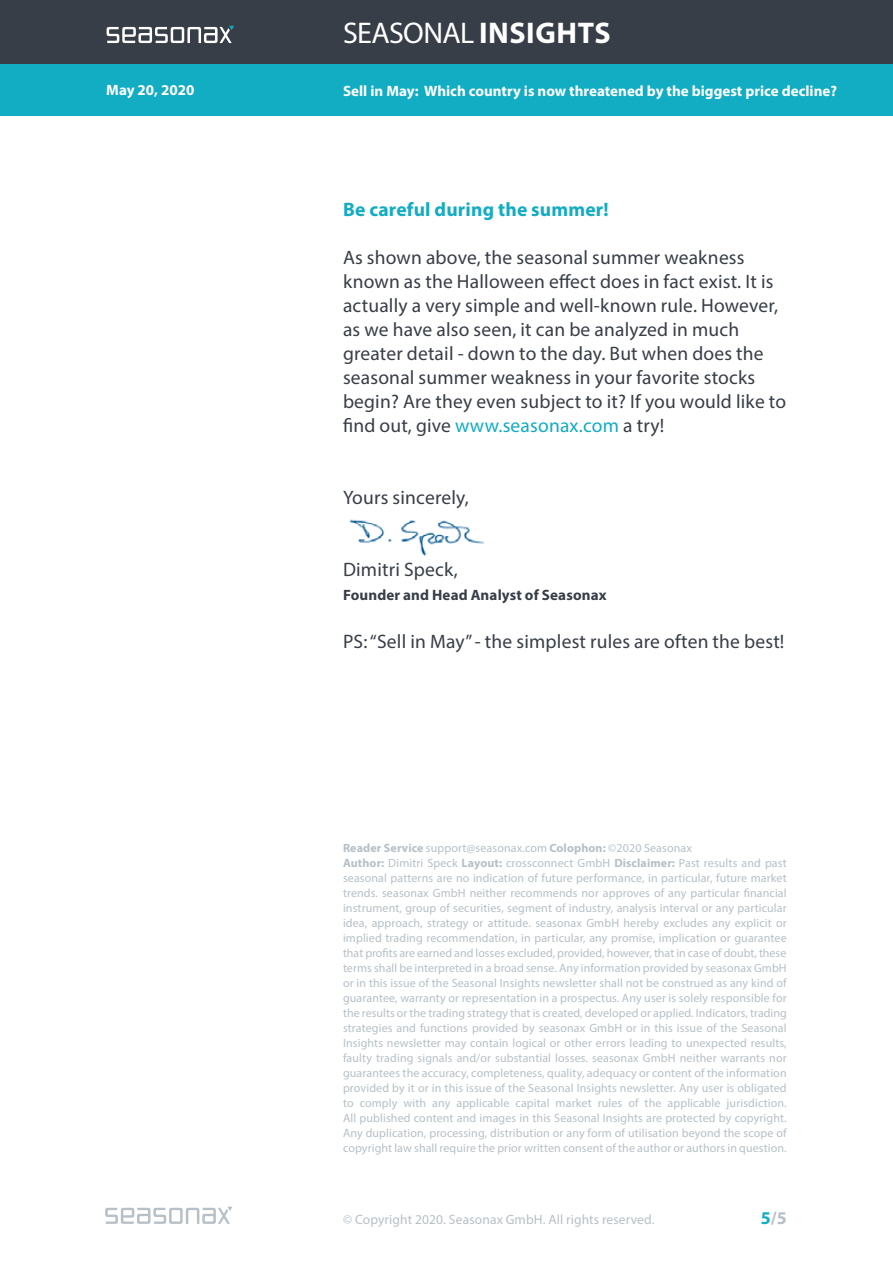
<style>
.page{position:relative;width:893px;height:1263px;background:#fff}
.page>*{position:absolute;margin:0;border:0;box-sizing:border-box;transform-origin:0 0}
.t1{font:30px "Myriad Pro";letter-spacing:-.02em;color:#fff}
.t2{font:19.5px/24px "Myriad Pro";letter-spacing:.01em;color:#383e47}
.t3{font:700 19.5px "Myriad Pro";letter-spacing:.01em;color:#12acc3}
.t4{font:700 18px "Myriad Pro";color:#b6c0c6}
.t5{font:700 15px "Myriad Pro";color:#fff}
.t6{font:700 15px "Myriad Pro";letter-spacing:.01em;color:#383e47}
.t7{font:13.5px "Myriad Pro";letter-spacing:.01em;color:#b6c0c6}
.t8{font:12px/15px "Myriad Pro";letter-spacing:.01em;color:#b6c0c6}
.s1{font-weight:700}
.s2{color:#12acc3}
</style>
<div class="page">
<svg style="left:105px;top:1206px;width:127px;height:18px"></svg>
<div style="left:0;top:0;width:893px;height:116px;background:#12acc3"></div>
<div style="left:0;top:0;width:893px;height:64px;background:#383e47"></div>
<svg style="left:107px;top:26px;width:127px;height:17px"></svg>
<img style="left:349px;top:519px;width:136px;height:37px">
<p class="t5" style="left:106px;top:81px;width:90px">May 20, 2020</p>
<h1 class="t1" style="left:343px;top:15px;width:269px">SEASONAL <span class="s1">INSIGHTS</span></h1>
<p class="t5" style="left:343px;top:81px;width:495px">Sell in May: Which country is now threatened by the biggest price decline?</p>
<h2 class="t3" style="left:343px;top:197px;width:267px">Be careful during the summer!</h2>
<p class="t2" style="left:343px;top:245px;width:445px">As shown above, the seasonal summer weakness known as the Halloween effect does in fact exist. It is actually a very simple and well-known rule. However, as we have also seen, it can be analyzed in much greater detail - down to the day. But when does the seasonal summer weakness in your favorite stocks begin? Are they even subject to it? If you would like to find out, give <span class="s2">www.seasonax.com</span> a try!</p>
<h2 class="t2" style="left:343px;top:485px;width:127px">Yours sincerely,</h2>
<h2 class="t2" style="left:343px;top:557px;width:116px">Dimitri Speck,</h2>
<p class="t6" style="left:343px;top:585px;width:265px">Founder and Head Analyst of Seasonax</p>
<h2 class="t2" style="left:343px;top:629px;width:443px">PS: “Sell in May” - the simplest rules are often the best!</h2>
<p class="t8" style="left:343px;top:840px;width:445px"><span class="s1">Reader Service</span> support@seasonax.com <span class="s1">Colophon:</span> ©2020 Seasonax<br><span class="s1">Author:</span> Dimitri Speck <span class="s1">Layout:</span> crossconnect GmbH <span class="s1">Disclaimer:</span> Past results and past seasonal patterns are no indication of future performance, in particular, future market trends. seasonax GmbH neither recommends nor approves of any particular financial instrument, group of securities, segment of industry, analysis interval or any particular idea, approach, strategy or attitude. seasonax GmbH hereby excludes any explicit or implied trading recommendation, in particular, any promise, implication or guarantee that profits are earned and losses excluded, provided, however, that in case of doubt, these terms shall be interpreted in a broad sense. Any information provided by seasonax GmbH or in this issue of the Seasonal Insights newsletter shall not be construed as any kind of guarantee, warranty or representation in a prospectus. Any user is solely responsible for the results or the trading strategy that is created, developed or applied. Indicators, trading strategies and functions provided by seasonax GmbH or in this issue of the Seasonal Insights newsletter may contain logical or other errors leading to unexpected results, faulty trading signals and/or substantial losses. seasonax GmbH neither warrants nor guarantees the accuracy, completeness, quality, adequacy or content of the information provided by it or in this issue of the Seasonal Insights newsletter. Any user is obligated to comply with any applicable capital market rules of the applicable jurisdiction.<br>All published content and images in this Seasonal Insights are protected by copyright.<br>Any duplication, processing, distribution or any form of utilisation beyond the scope of copyright law shall require the prior written consent of the author or authors in question.</p>
<p class="t7" style="left:343px;top:1211px;width:313px">© Copyright 2020. Seasonax GmbH. All rights reserved.</p>
<h3 class="t4" style="left:761px;top:1206px;width:27px"><span class="s2">5</span>/5</h3>
</div>
